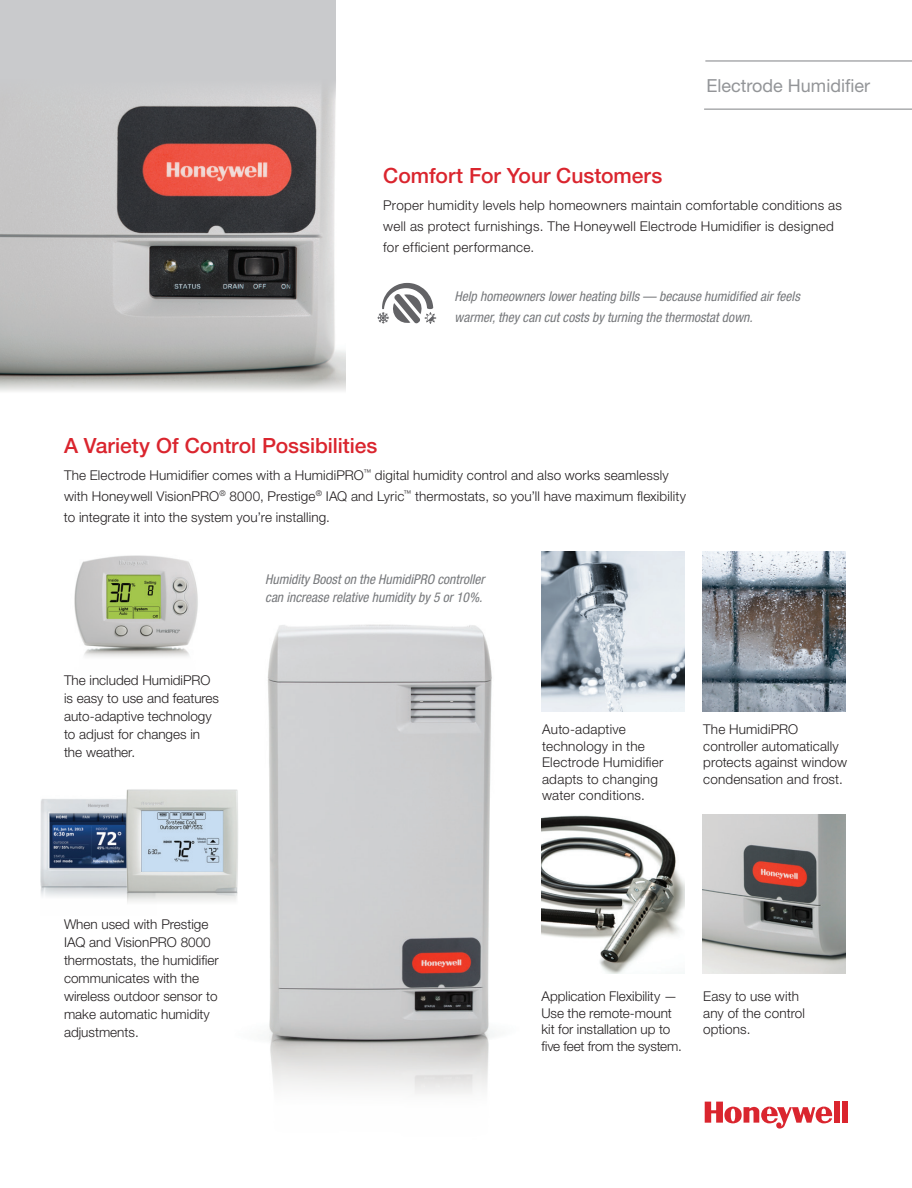
<style>
.page{position:relative;width:912px;height:1188px;background:#fff}
.page>*{position:absolute;margin:0;border:0;box-sizing:border-box;transform-origin:0 0}
.t1{font:500 21px "Helvetica Neue";color:#da252e}
.t2{font:18px "Helvetica Neue";color:#939598}
.t3{font:300 13.5px/16.5px "Helvetica Neue";letter-spacing:.01em;color:#231f20}
.t4{font:italic condensed 13.5px/21px "Helvetica Neue";color:#76787b}
</style>
<div class="page">
<img style="left:40px;top:799px;width:83px;height:98px">
<img style="left:0;top:77px;width:345px;height:315px">
<img style="left:267px;top:624px;width:227px;height:470px">
<img style="left:74px;top:555px;width:124px;height:102px">
<img style="left:123px;top:789px;width:115px;height:114px">
<img style="left:541px;top:551px;width:143px;height:160px">
<img style="left:702px;top:551px;width:143px;height:160px">
<img style="left:541px;top:815px;width:143px;height:159px">
<img style="left:702px;top:814px;width:143px;height:160px">
<hr style="left:705px;top:61px;width:206px;height:1px;background:#808285">
<hr style="left:704px;top:109px;width:207px;height:1px;background:#808285">
<svg style="left:377px;top:283px;width:59px;height:41px"></svg>
<div style="left:0;top:0;width:335px;height:105px;background:#c9cacc"></div>
<div style="left:833px;top:1102px;width:6px;height:21px;background:#da252e"></div>
<div style="left:841px;top:1102px;width:6px;height:21px;background:#da252e"></div>
<svg style="left:704px;top:1102px;width:128px;height:27px"></svg>
<h2 class="t2" style="left:706px;top:74px;width:165px">Electrode Humidifier</h2>
<h1 class="t1" style="left:383px;top:163px;width:280px">Comfort For Your Customers</h1>
<p class="t3" style="left:383px;top:194px;width:460px;line-height:21px">Proper humidity levels help homeowners maintain comfortable conditions as well as protect furnishings. The Honeywell Electrode Humidifier is designed for efficient performance.</p>
<p class="t4" style="left:454px;top:286px;width:346px">Help homeowners lower heating bills — because humidified air feels warmer, they can cut costs by turning the thermostat down.</p>
<h1 class="t1" style="left:64px;top:433px;width:315px">A Variety Of Control Possibilities</h1>
<p class="t3" style="left:64px;top:464px;width:623px;line-height:21px">The Electrode Humidifier comes with a HumidiPRO<sup>™</sup> digital humidity control and also works seamlessly with Honeywell VisionPRO<sup>®</sup> 8000, Prestige<sup>®</sup> IAQ and Lyric<sup>™</sup> thermostats, so you’ll have maximum flexibility to integrate it into the system you’re installing.</p>
<p class="t3" style="left:64px;top:670px;width:157px;line-height:18px">The included HumidiPRO is easy to use and features auto-adaptive technology to adjust for changes in the weather.</p>
<p class="t4" style="left:265px;top:570px;width:221px;line-height:18px">Humidity Boost on the HumidiPRO controller can increase relative humidity by 5 or 10%.</p>
<p class="t3" style="left:64px;top:915px;width:156px;line-height:18px">When used with Prestige<br>IAQ and VisionPRO 8000 thermostats, the humidifier communicates with the wireless outdoor sensor to make automatic humidity adjustments.</p>
<p class="t3" style="left:542px;top:721px;width:123px">Auto-adaptive technology in the<br>Electrode Humidifier adapts to changing water conditions.</p>
<p class="t3" style="left:703px;top:721px;width:145px">The HumidiPRO controller automatically protects against window condensation and frost.</p>
<p class="t3" style="left:541px;top:988px;width:142px">Application Flexibility —<br>Use the remote-mount kit for installation up to five feet from the system.</p>
<p class="t3" style="left:703px;top:988px;width:103px">Easy to use with any of the control options.</p>
</div>
